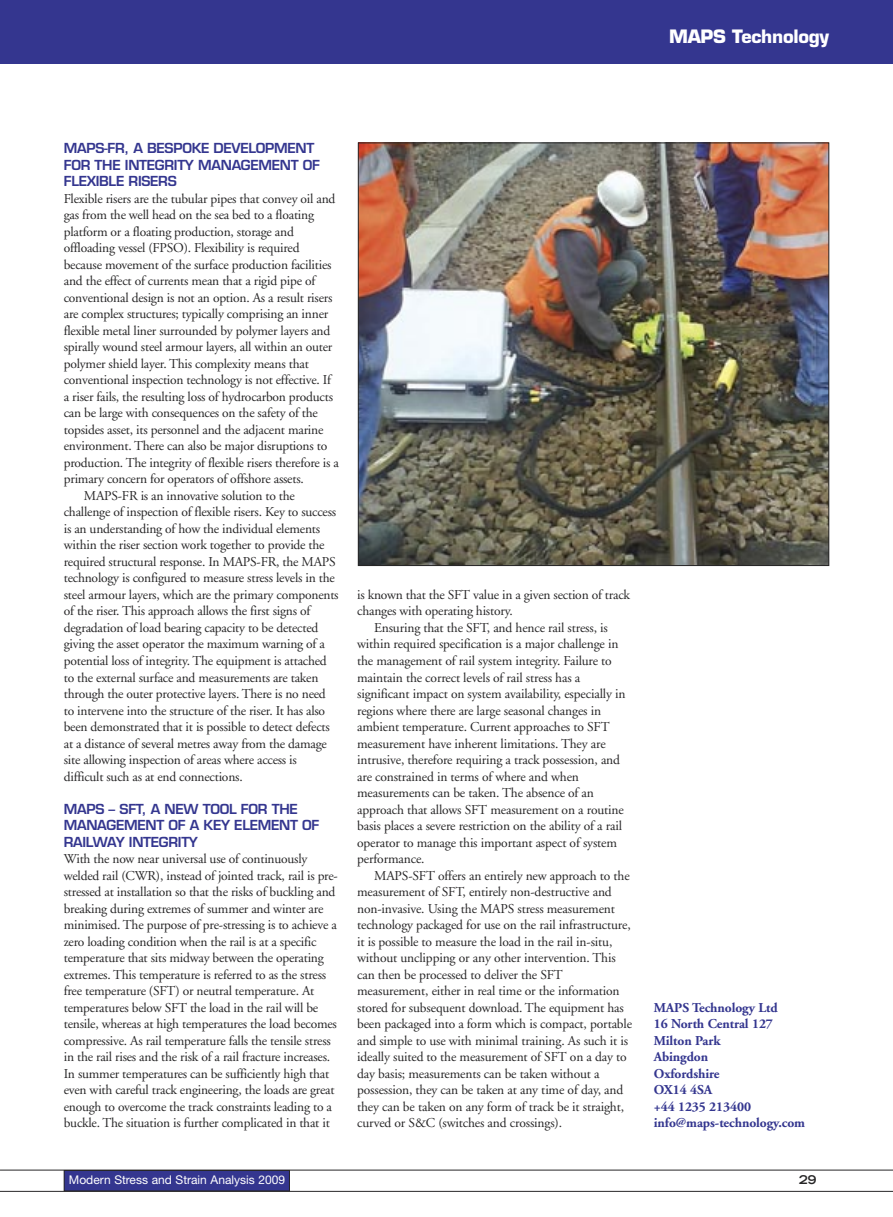
<style>
.page{position:relative;width:893px;height:1217px;background:#fff}
.page>*{position:absolute;margin:0;border:0;box-sizing:border-box;transform-origin:0 0}
.t1{font:700 18px "Eurostile LT";letter-spacing:-.015em;color:#fff}
.t2{font:13.5px/16.5px "Adobe Garamond LT";letter-spacing:-.015em;color:#272627}
.t3{font:600 13.5px/16.5px "Eurostile LT";letter-spacing:-.02em;color:#34368f}
.t4{font:700 13.5px/16.5px "Adobe Garamond LT";letter-spacing:-.005em;color:#34368f}
.t5{font:12px "Helvetica Neue LT";color:#fff}
.t6{font:700 expanded 12px "Trade Gothic LT";color:#272627}
</style>
<div class="page">
<div style="left:0;top:0;width:893px;height:64px;background:#34368f"></div>
<img style="left:360px;top:144px;width:467px;height:420px">
<div style="left:64px;top:1170px;width:225px;height:20px;background:#34368f"></div>
<div style="left:64px;top:1169px;width:226px;height:21px;border:1px solid #272627"></div>
<hr style="left:0;top:1169px;width:893px;height:1px;background:#272627">
<hr style="left:0;top:1190px;width:893px;height:1px;background:#272627">
<h1 class="t1" style="left:669px;top:30px;width:162px">MAPS Technology</h1>
<p class="t3" style="left:64px;top:141px;width:258px">MAPS-FR, A BESPOKE DEVELOPMENT<br>FOR THE INTEGRITY MANAGEMENT OF<br>FLEXIBLE RISERS</p>
<p class="t2" style="left:64px;top:191px;width:273px">Flexible risers are the tubular pipes that convey oil and</p>
<p class="t2" style="left:64px;top:208px;width:252px">gas from the well head on the sea bed to a floating</p>
<p class="t2" style="left:64px;top:224px;width:232px">platform or a floating production, storage and</p>
<p class="t2" style="left:64px;top:241px;width:237px">offloading vessel (FPSO). Flexibility is required</p>
<p class="t2" style="left:64px;top:257px;width:269px">because movement of the surface production facilities</p>
<p class="t2" style="left:64px;top:274px;width:253px">and the effect of currents mean that a rigid pipe of</p>
<p class="t2" style="left:64px;top:290px;width:270px">conventional design is not an option. As a result risers</p>
<p class="t2" style="left:64px;top:307px;width:266px">are complex structures; typically comprising an inner</p>
<p class="t2" style="left:64px;top:323px;width:268px">flexible metal liner surrounded by polymer layers and</p>
<p class="t2" style="left:64px;top:340px;width:270px">spirally wound steel armour layers, all within an outer</p>
<p class="t2" style="left:64px;top:356px;width:247px">polymer shield layer. This complexity means that</p>
<p class="t2" style="left:64px;top:373px;width:269px">conventional inspection technology is not effective. If</p>
<p class="t2" style="left:64px;top:389px;width:271px">a riser fails, the resulting loss of hydrocarbon products</p>
<p class="t2" style="left:64px;top:406px;width:256px">can be large with consequences on the safety of the</p>
<p class="t2" style="left:64px;top:422px;width:261px">topsides asset, its personnel and the adjacent marine</p>
<p class="t2" style="left:64px;top:439px;width:265px">environment. There can also be major disruptions to</p>
<p class="t2" style="left:64px;top:455px;width:277px">production. The integrity of flexible risers therefore is a</p>
<p class="t2" style="left:64px;top:472px;width:242px">primary concern for operators of offshore assets.</p>
<p class="t2" style="left:84px;top:488px;width:212px">MAPS-FR is an innovative solution to the</p>
<p class="t2" style="left:64px;top:505px;width:274px">challenge of inspection of flexible risers. Key to success</p>
<p class="t2" style="left:64px;top:521px;width:258px">is an understanding of how the individual elements</p>
<p class="t2" style="left:64px;top:538px;width:262px">within the riser section work together to provide the</p>
<p class="t2" style="left:64px;top:554px;width:273px">required structural response. In MAPS-FR, the MAPS</p>
<p class="t2" style="left:64px;top:571px;width:273px">technology is configured to measure stress levels in the</p>
<p class="t2" style="left:64px;top:587px;width:276px">steel armour layers, which are the primary components</p>
<p class="t2" style="left:64px;top:604px;width:248px">of the riser. This approach allows the first signs of</p>
<p class="t2" style="left:64px;top:620px;width:256px">degradation of load bearing capacity to be detected</p>
<p class="t2" style="left:64px;top:637px;width:263px">giving the asset operator the maximum warning of a</p>
<p class="t2" style="left:64px;top:653px;width:265px">potential loss of integrity. The equipment is attached</p>
<p class="t2" style="left:64px;top:670px;width:256px">to the external surface and measurements are taken</p>
<p class="t2" style="left:64px;top:686px;width:264px">through the outer protective layers. There is no need</p>
<p class="t2" style="left:64px;top:703px;width:263px">to intervene into the structure of the riser. It has also</p>
<p class="t2" style="left:64px;top:719px;width:268px">been demonstrated that it is possible to detect defects</p>
<p class="t2" style="left:64px;top:736px;width:265px">at a distance of several metres away from the damage</p>
<p class="t2" style="left:64px;top:752px;width:235px">site allowing inspection of areas where access is</p>
<p class="t2" style="left:64px;top:769px;width:180px">difficult such as at end connections.</p>
<p class="t3" style="left:64px;top:801px;width:257px">MAPS – SFT, A NEW TOOL FOR THE<br>MANAGEMENT OF A KEY ELEMENT OF<br>RAILWAY INTEGRITY</p>
<p class="t2" style="left:64px;top:851px;width:276px">With the now near universal use of continuously welded rail (CWR), instead of jointed track, rail is pre&shy;stressed at installation so that the risks of buckling and breaking during extremes of summer and winter are minimised. The purpose of pre-stressing is to achieve a zero loading condition when the rail is at a specific temperature that sits midway between the operating extremes. This temperature is referred to as the stress free temperature (SFT) or neutral temperature. At temperatures below SFT the load in the rail will be tensile, whereas at high temperatures the load becomes compressive. As rail temperature falls the tensile stress in the rail rises and the risk of a rail fracture increases.<br>In summer temperatures can be sufficiently high that even with careful track engineering, the loads are great enough to overcome the track constraints leading to a buckle. The situation is further complicated in that it</p>
<p class="t2" style="left:357px;top:587px;width:274px">is known that the SFT value in a given section of track</p>
<p class="t2" style="left:357px;top:604px;width:157px">changes with operating history.</p>
<p class="t2" style="left:374px;top:620px;width:235px">Ensuring that the SFT, and hence rail stress, is</p>
<p class="t2" style="left:357px;top:637px;width:263px">within required specification is a major challenge in</p>
<p class="t2" style="left:357px;top:653px;width:256px">the management of rail system integrity. Failure to</p>
<p class="t2" style="left:357px;top:670px;width:225px">maintain the correct levels of rail stress has a</p>
<p class="t2" style="left:357px;top:686px;width:270px">significant impact on system availability, especially in</p>
<p class="t2" style="left:357px;top:703px;width:245px">regions where there are large seasonal changes in</p>
<p class="t2" style="left:357px;top:719px;width:254px">ambient temperature. Current approaches to SFT</p>
<p class="t2" style="left:357px;top:736px;width:250px">measurement have inherent limitations. They are</p>
<p class="t2" style="left:357px;top:752px;width:264px">intrusive, therefore requiring a track possession, and</p>
<p class="t2" style="left:357px;top:769px;width:223px">are constrained in terms of where and when</p>
<p class="t2" style="left:357px;top:785px;width:238px">measurements can be taken. The absence of an</p>
<p class="t2" style="left:357px;top:802px;width:268px">approach that allows SFT measurement on a routine</p>
<p class="t2" style="left:357px;top:818px;width:266px">basis places a severe restriction on the ability of a rail</p>
<p class="t2" style="left:357px;top:835px;width:261px">operator to manage this important aspect of system</p>
<p class="t2" style="left:357px;top:851px;width:69px">performance.</p>
<p class="t2" style="left:374px;top:868px;width:257px">MAPS-SFT offers an entirely new approach to the</p>
<p class="t2" style="left:357px;top:884px;width:256px">measurement of SFT, entirely non-destructive and</p>
<p class="t2" style="left:357px;top:901px;width:259px">non-invasive. Using the MAPS stress measurement</p>
<p class="t2" style="left:357px;top:917px;width:275px">technology packaged for use on the rail infrastructure,</p>
<p class="t2" style="left:357px;top:934px;width:257px">it is possible to measure the load in the rail in-situ,</p>
<p class="t2" style="left:357px;top:950px;width:260px">without unclipping or any other intervention. This</p>
<p class="t2" style="left:357px;top:967px;width:207px">can then be processed to deliver the SFT</p>
<p class="t2" style="left:357px;top:983px;width:264px">measurement, either in real time or the information</p>
<p class="t2" style="left:357px;top:1000px;width:268px">stored for subsequent download. The equipment has</p>
<p class="t2" style="left:357px;top:1016px;width:276px">been packaged into a form which is compact, portable</p>
<p class="t2" style="left:357px;top:1033px;width:273px">and simple to use with minimal training. As such it is</p>
<p class="t2" style="left:357px;top:1049px;width:271px">ideally suited to the measurement of SFT on a day to</p>
<p class="t2" style="left:357px;top:1066px;width:244px">day basis; measurements can be taken without a</p>
<p class="t2" style="left:357px;top:1082px;width:268px">possession, they can be taken at any time of day, and</p>
<p class="t2" style="left:357px;top:1099px;width:268px">they can be taken on any form of track be it straight,</p>
<p class="t2" style="left:357px;top:1115px;width:206px">curved or S&amp;C (switches and crossings).</p>
<p class="t4" style="left:654px;top:1000px;width:153px">MAPS Technology Ltd<br>16 North Central 127<br>Milton Park<br>Abingdon<br>Oxfordshire<br>OX14 4SA<br>+44 1235 213400 info@maps-technology.com</p>
<p class="t5" style="left:69px;top:1174px;width:218px">Modern Stress and Strain Analysis 2009</p>
<p class="t6" style="left:799px;top:1174px;width:19px">29</p>
</div>
